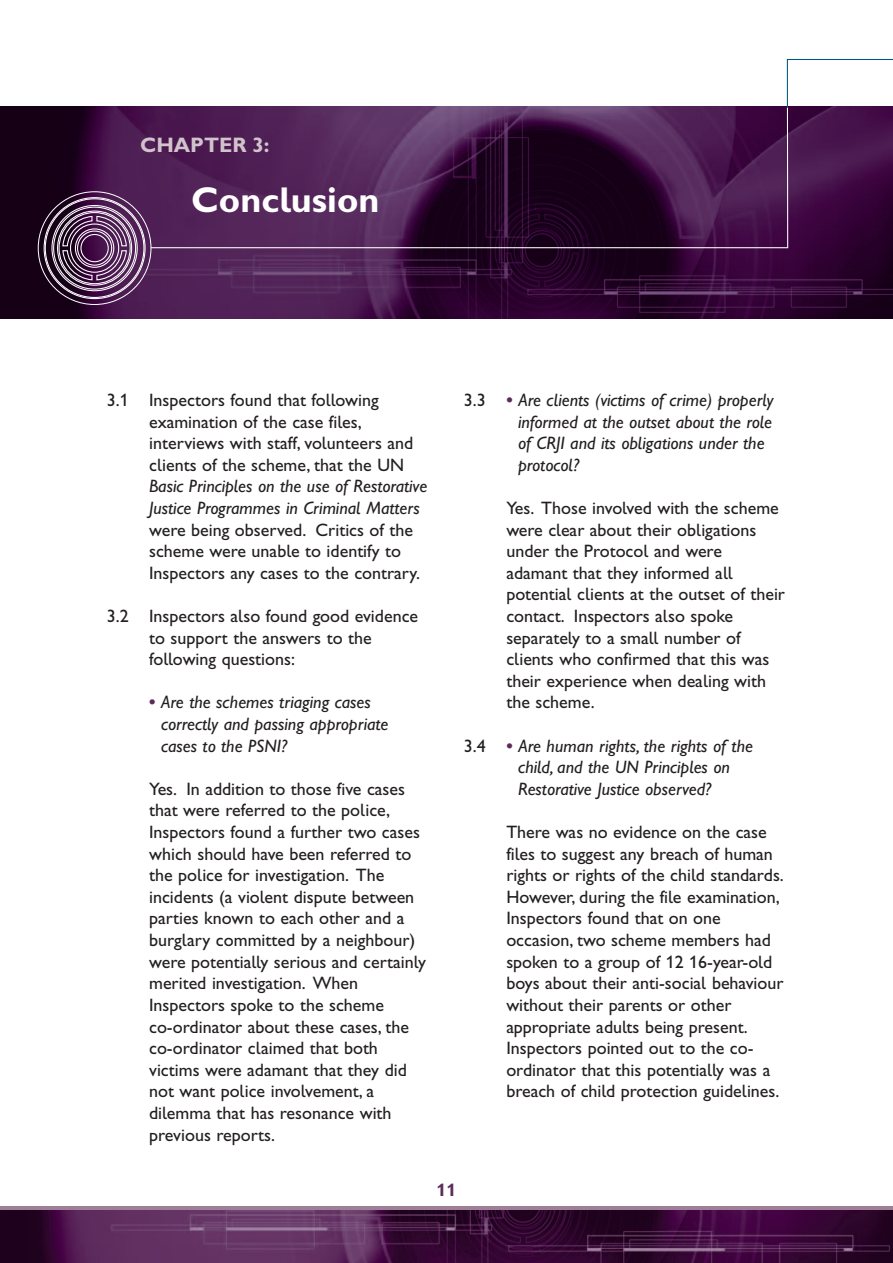
<style>
.page{position:relative;width:893px;height:1263px;background:#fff}
.page>*{position:absolute;margin:0;border:0;box-sizing:border-box;transform-origin:0 0}
.t1{font:36px "Gill Sans Hta Bold Plain";color:#fff}
.t2{font:21px "Gill Sans Hta Bold Plain";color:#d1c3cc}
.t3{font:18px/21.6px "Gill Sans Hta";color:#231f20}
.t4{font:italic 18px/21.6px "Gill Sans Hta";color:#231f20}
.t5{font:18px "Gill Sans Hta Bold Plain";color:#5d2b5a}
.s1{font-family:"Gill Sans Hta Bold Plain";font-style:normal;color:#5d2b5a}
.s2{font-style:normal}
</style>
<div class="page">
<svg style="left:1px;top:1206px;width:892px;height:5px;background:#8b6b85"></svg>
<img style="left:1px;top:1211px;width:892px;height:52px">
<hr style="left:0;top:1206px;width:1px;height:57px;background:#9d8096">
<img style="left:0;top:106px;width:893px;height:213px">
<svg style="left:150px;top:106px;width:639px;height:143px;background:#451d4a"></svg>
<svg style="left:786px;top:59px;width:107px;height:50px"></svg>
<div style="left:59px;top:212px;width:72px;height:72px;border:1px solid #fff;border-radius:50%"></div>
<div style="left:57px;top:211px;width:75px;height:75px;border:1px solid #fff;border-radius:50%"></div>
<svg style="left:62px;top:215px;width:65px;height:66px;background:#6e4e71"></svg>
<p class="t2" style="left:140px;top:138px;width:131px">CHAPTER 3:</p>
<h1 class="t1" style="left:191px;top:188px;width:190px">Conclusion</h1>
<p class="t3" style="left:149px;top:391px;width:266px;text-indent:-42px">3.1 Inspectors found that following examination of the case files, interviews with staff, volunteers and clients of the scheme, that the UN</p>
<p class="t4" style="left:149px;top:477px;width:280px">Basic Principles on the use of Restorative<br>Justice Programmes in Criminal Matters</p>
<p class="t3" style="left:149px;top:520px;width:272px">were being observed. Critics of the scheme were unable to identify to<br>Inspectors any cases to the contrary.</p>
<p class="t3" style="left:149px;top:607px;width:271px;text-indent:-42px">3.2 Inspectors also found good evidence to support the answers to the following questions:</p>
<p class="t4" style="left:161px;top:693px;width:229px;text-indent:-12px"><span class="s1">•</span> Are the schemes triaging cases correctly and passing appropriate cases to the PSNI?</p>
<p class="t3" style="left:149px;top:780px;width:278px">Yes. In addition to those five cases that were referred to the police, Inspectors found a further two cases which should have been referred to the police for investigation. The incidents (a violent dispute between parties known to each other and a burglary committed by a neighbour) were potentially serious and certainly merited investigation. When Inspectors spoke to the scheme co-ordinator about these cases, the co-ordinator claimed that both victims were adamant that they did not want police involvement, a dilemma that has resonance with previous reports.</p>
<p class="t4" style="left:518px;top:391px;width:257px;text-indent:-54px"><span class="s2">3.3</span> <span class="s1">•</span> Are clients (victims of crime) properly informed at the outset about the role of CRJI and its obligations under the protocol?</p>
<p class="t3" style="left:506px;top:499px;width:280px">Yes. Those involved with the scheme were clear about their obligations under the Protocol and were adamant that they informed all potential clients at the outset of their contact. Inspectors also spoke separately to a small number of clients who confirmed that this was their experience when dealing with the scheme.</p>
<p class="t4" style="left:518px;top:736px;width:236px;text-indent:-54px"><span class="s2">3.4</span> <span class="s1">•</span> Are human rights, the rights of the child, and the UN Principles on<br>Restorative Justice observed?</p>
<p class="t3" style="left:506px;top:823px;width:279px">There was no evidence on the case files to suggest any breach of human rights or rights of the child standards.<br>However, during the file examination, Inspectors found that on one occasion, two scheme members had spoken to a group of 12 16-year-old boys about their anti-social behaviour without their parents or other appropriate adults being present.<br>Inspectors pointed out to the co&shy;ordinator that this potentially was a breach of child protection guidelines.</p>
<p class="t5" style="left:437px;top:1184px;width:21px">11</p>
</div>
